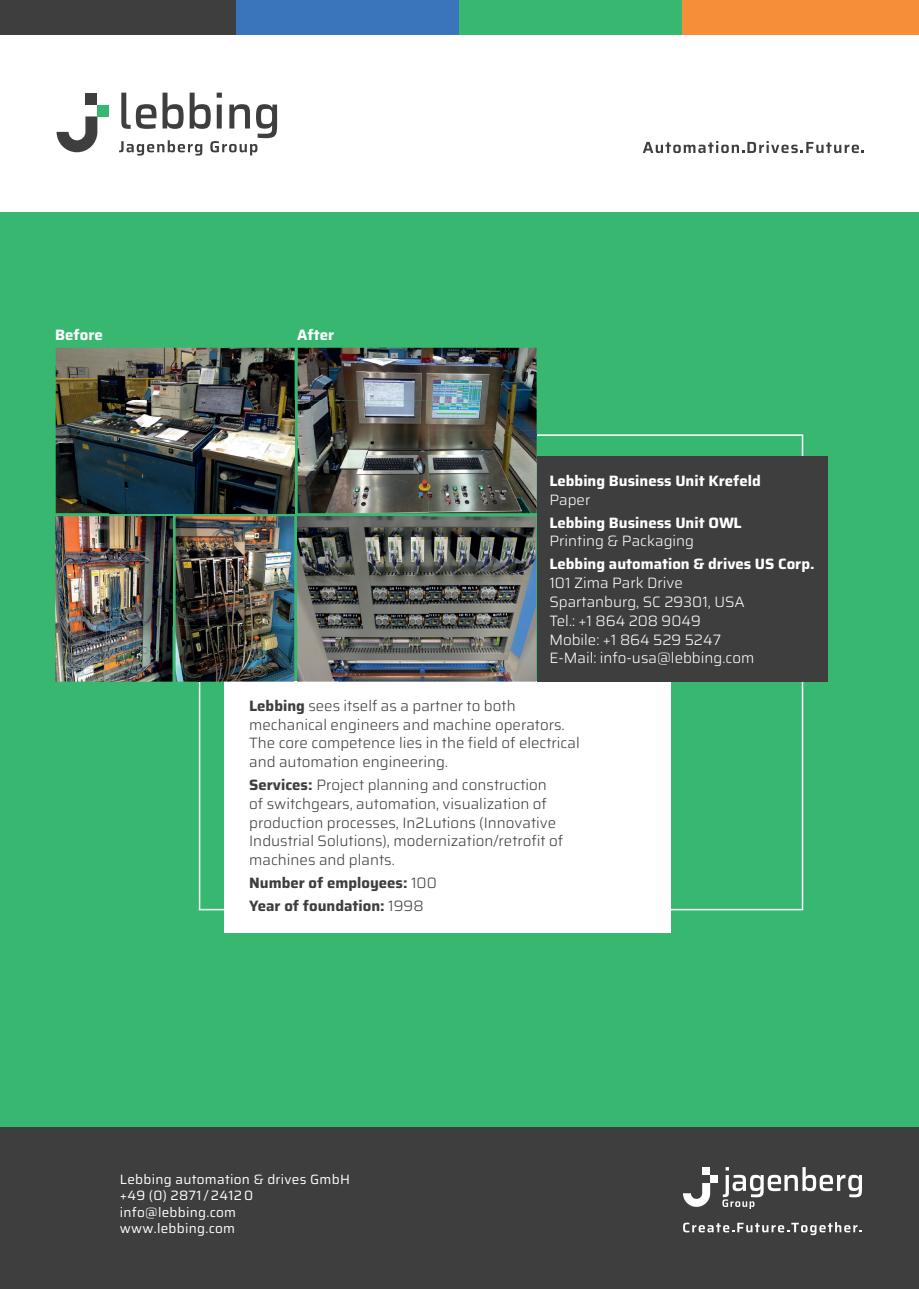
<style>
.page{position:relative;width:919px;height:1289px;background:#fff}
.page>*{position:absolute;margin:0;border:0;box-sizing:border-box;transform-origin:0 0}
.t1{font:300 15px/18.8px "Saira";color:#3e3e3f}
.t2{font:300 15px/18.8px "Saira";color:#fff}
.t3{font:700 15px "Saira";color:#fff}
.t4{font:700 15px/23px "Saira";color:#3e3e3f}
.t5{font:13.5px/16.5px "Saira";letter-spacing:.02em;color:#fff}
.s1{font-weight:700}
.s2{font-weight:300}
</style>
<div class="page">
<div style="left:0;top:213px;width:918px;height:924px;background:#38b770"></div>
<div style="left:0;top:0;width:236px;height:34px;background:#3e3e3f"></div>
<div style="left:236px;top:0;width:223px;height:34px;background:#3a74ba"></div>
<div style="left:459px;top:0;width:223px;height:34px;background:#38b770"></div>
<div style="left:682px;top:0;width:236px;height:34px;background:#f68d38"></div>
<svg style="left:57px;top:116px;width:40px;height:36px"></svg>
<div style="left:97px;top:105px;width:12px;height:11px;background:#38b770"></div>
<div style="left:85px;top:93px;width:12px;height:12px;background:#3e3e3f"></div>
<svg style="left:119px;top:93px;width:158px;height:63px"></svg>
<div style="left:0;top:1127px;width:918px;height:161px;background:#3e3e3f"></div>
<svg style="left:683px;top:1222px;width:178px;height:13px"></svg>
<svg style="left:683px;top:1183px;width:27px;height:23px"></svg>
<div style="left:710px;top:1174px;width:8px;height:8px;background:#fff"></div>
<div style="left:702px;top:1167px;width:8px;height:7px;background:#fff"></div>
<svg style="left:722px;top:1167px;width:139px;height:41px"></svg>
<svg style="left:642px;top:141px;width:221px;height:12px"></svg>
<svg style="left:199px;top:434px;width:604px;height:476px"></svg>
<svg style="left:109px;top:400px;width:319px;height:225px"></svg>
<div style="left:224px;top:681px;width:447px;height:251px;background:#fff"></div>
<div style="left:536px;top:456px;width:291px;height:225px;background:#3e3e3f"></div>
<img style="left:176px;top:516px;width:118px;height:165px">
<img style="left:199px;top:625px;width:1px;height:56px">
<img style="left:55px;top:516px;width:117px;height:165px">
<img style="left:109px;top:516px;width:63px;height:109px">
<img style="left:297px;top:516px;width:239px;height:165px">
<img style="left:297px;top:516px;width:131px;height:109px">
<img style="left:56px;top:348px;width:238px;height:165px">
<img style="left:109px;top:400px;width:185px;height:113px">
<img style="left:298px;top:348px;width:238px;height:82px">
<img style="left:428px;top:430px;width:108px;height:83px">
<img style="left:428px;top:434px;width:108px;height:2px">
<img style="left:298px;top:400px;width:130px;height:113px">
<p class="t3" style="left:55px;top:323px;width:49px">Before</p>
<p class="t3" style="left:297px;top:323px;width:39px">After</p>
<p class="t3" style="left:549px;top:468px;width:213px">Lebbing Business Unit Krefeld</p>
<p class="t2" style="left:549px;top:489px;width:42px">Paper</p>
<p class="t3" style="left:549px;top:510px;width:194px">Lebbing Business Unit OWL</p>
<p class="t2" style="left:549px;top:531px;width:146px">Printing &amp; Packaging</p>
<p class="t3" style="left:549px;top:552px;width:267px">Lebbing automation &amp; drives US Corp.</p>
<p class="t2" style="left:549px;top:573px;width:206px">101 Zima Park Drive<br>Spartanburg, SC 29301, USA<br>Tel.: +1 864 208 9049<br>Mobile: +1 864 529 5247<br>E-Mail: info-usa@lebbing.com</p>
<p class="t1" style="left:249px;top:695px;width:332px"><span class="s1">Lebbing</span> sees itself as a partner to both mechanical engineers and machine operators.<br>The core competence lies in the field of electrical and automation engineering.</p>
<p class="t1" style="left:249px;top:775px;width:315px"><span class="s1">Services:</span> Project planning and construction of switchgears, automation, visualization of production processes, In2Lutions (Innovative Industrial Solutions), modernization/retrofit of machines and plants.</p>
<p class="t4" style="left:249px;top:871px;width:189px">Number of employees: <span class="s2">100<br></span>Year of foundation: <span class="s2">1998</span></p>
<p class="t5" style="left:120px;top:1170px;width:231px">Lebbing automation &amp; drives GmbH +49 (0) 2871 / 2412 0 info@lebbing.com www.lebbing.com</p>
</div>
